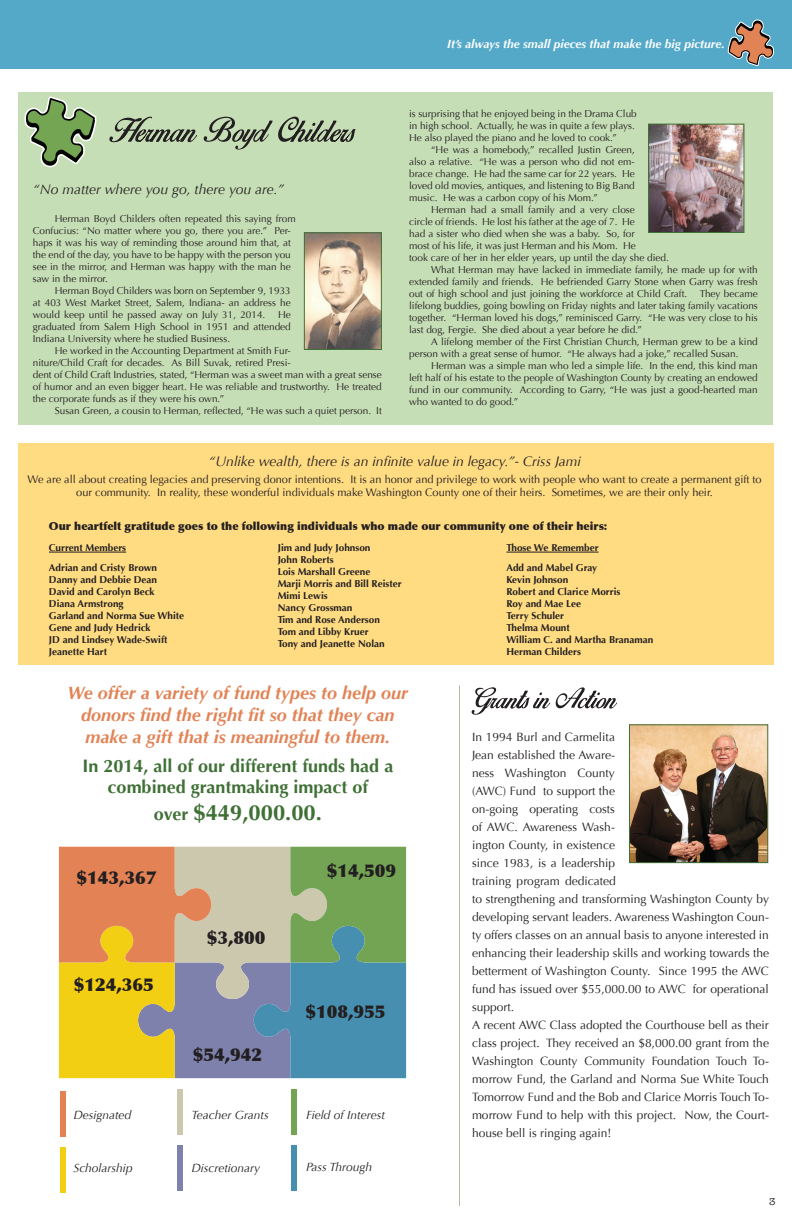
<style>
.page{position:relative;width:792px;height:1224px;background:#fff}
.page>*{position:absolute;margin:0;border:0;box-sizing:border-box;transform-origin:0 0}
.t1{font:700 22px "Optima";color:#3f7035}
.t2{font:italic 700 18px "Optima";color:#e28356}
.t3{font:700 18px "Optima";color:#3f7035}
.t4{font:900 18px "Optima";color:#231f20}
.t5{font:italic 14px "Optima";color:#231f20}
.t6{font:12px/18px "Optima";color:#231f20}
.t7{font:italic 12px "Optima";color:#231f20}
.t8{font:italic 700 12px "Optima";color:#fff}
.t9{font:11px/13.2px "Optima";color:#231f20;text-align:center}
.t10{font:900 11px "Optima";color:#231f20}
.t11{font:10px/12px "Optima";color:#231f20;text-align:justify}
.t12{font:700 10px "Optima";color:#231f20}
.t13{font:10px "American Typewriter";color:#231f20}
.s1{font-size:18px}
</style>
<div class="page">
<div style="left:18px;top:92px;width:756px;height:333px;background:#c6deb6"></div>
<div style="left:0;top:1px;width:792px;height:68px;background:#55a9c8"></div>
<img style="left:650px;top:126px;width:92px;height:105px">
<div style="left:648px;top:124px;width:96px;height:109px;border:1px solid #3f7035"></div>
<img style="left:306px;top:234px;width:74px;height:114px">
<div style="left:304px;top:232px;width:78px;height:118px;border:1px solid #3f7035"></div>
<svg style="left:728px;top:19px;width:46px;height:47px"></svg>
<svg style="left:24px;top:96px;width:72px;height:71px"></svg>
<svg style="left:109px;top:117px;width:247px;height:33px"></svg>
<div style="left:18px;top:444px;width:756px;height:221px;background:#ffdb82"></div>
<hr style="left:49px;top:552px;width:77px;height:1px;background:#231f20">
<hr style="left:506px;top:552px;width:93px;height:1px;background:#231f20">
<hr style="left:459px;top:685px;width:1px;height:521px;background:#b1bca2">
<svg style="left:472px;top:687px;width:145px;height:28px"></svg>
<img style="left:631px;top:726px;width:135px;height:135px">
<div style="left:629px;top:724px;width:139px;height:139px;border:1px solid #3f7035"></div>
<svg style="left:59px;top:847px;width:347px;height:231px"></svg>
<div style="left:60px;top:1092px;width:5px;height:45px;background:#e28255"></div>
<div style="left:178px;top:1090px;width:5px;height:45px;background:#ccc8ae"></div>
<div style="left:291px;top:1090px;width:5px;height:45px;background:#73a453"></div>
<div style="left:60px;top:1147px;width:5px;height:46px;background:#f2cf12"></div>
<div style="left:178px;top:1146px;width:5px;height:45px;background:#7d81ac"></div>
<div style="left:291px;top:1145px;width:5px;height:45px;background:#478fb0"></div>
<p class="t5" style="left:33px;top:181px;width:253px">“No matter where you go, there you are.”</p>
<p class="t11" style="left:33px;top:213px;width:264px;text-align:left;text-indent:22px">Herman Boyd Childers often repeated this saying from Confucius: “No matter where you go, there you are.” Per&shy;haps it was his way of reminding those around him that, at the end of the day, you have to be happy with the person you see in the mirror, and Herman was happy with the man he saw in the mirror.</p>
<p class="t11" style="left:33px;top:285px;width:259px;text-indent:22px">Herman Boyd Childers was born on September 9, 1933 at 403 West Market Street, Salem, Indiana- an address he would keep until he passed away on July 31, 2014.</p>
<p class="t11" style="left:33px;top:309px;width:259px;text-indent:245px">He graduated from Salem High School in 1951 and attended Indiana University where he studied Business.</p>
<p class="t11" style="left:33px;top:345px;width:350px;text-align:left;text-indent:22px">He worked in the Accounting Department at Smith Fur-<br>niture/Child Craft for decades. As Bill Suvak, retired Presi-<br>dent of Child Craft Industries, stated, “Herman was a sweet man with a great sense of humor and an even bigger heart. He was reliable and trustworthy. He treated the corporate funds as if they were his own.”</p>
<p class="t11" style="left:55px;top:405px;width:328px">Susan Green, a cousin to Herman, reflected, “He was such a quiet person. It</p>
<p class="t8" style="left:447px;top:37px;width:279px">It’s always the small pieces that make the big picture.</p>
<p class="t11" style="left:409px;top:108px;width:229px;text-align:left">is surprising that he enjoyed being in the Drama Club in high school. Actually, he was in quite a few plays.<br>He also played the piano and he loved to cook.”</p>
<p class="t11" style="left:409px;top:144px;width:227px;text-indent:22px">“He was a homebody,” recalled Justin Green, also a relative. “He was a person who did not em&shy;brace change. He had the same car for 22 years. He loved old movies, antiques, and listening to Big Band music. He was a carbon copy of his Mom.”</p>
<p class="t11" style="left:409px;top:204px;width:261px;text-align:left;text-indent:22px">Herman had a small family and a very close<br>circle of friends. He lost his father at the age of 7. He<br>had a sister who died when she was a baby. So, for<br>most of his life, it was just Herman and his Mom. He<br>took care of her in her elder years, up until the day she died.</p>
<p class="t11" style="left:409px;top:264px;width:350px;text-indent:22px">What Herman may have lacked in immediate family, he made up for with extended family and friends. He befriended Garry Stone when Garry was fresh out of high school and just joining the workforce at Child Craft.</p>
<p class="t11" style="left:409px;top:288px;width:350px;text-indent:291px">They became lifelong buddies, going bowling on Friday nights and later taking family vacations together. “Herman loved his dogs,” reminisced Garry. “He was very close to his last dog, Fergie. She died about a year before he did.”</p>
<p class="t11" style="left:409px;top:336px;width:350px;text-indent:22px">A lifelong member of the First Christian Church, Herman grew to be a kind person with a great sense of humor. “He always had a joke,” recalled Susan.</p>
<p class="t11" style="left:409px;top:360px;width:350px;text-indent:22px">Herman was a simple man who led a simple life. In the end, this kind man left half of his estate to the people of Washington County by creating an endowed fund in our community. According to Garry, “He was just a good-hearted man who wanted to do good.”</p>
<p class="t5" style="left:208px;top:453px;width:374px">“Unlike wealth, there is an infinite value in legacy.”- Criss Jami</p>
<p class="t9" style="left:27px;top:473px;width:736px">We are all about creating legacies and preserving donor intentions. It is an honor and privilege to work with people who want to create a permanent gift to our community. In reality, these wonderful individuals make Washington County one of their heirs. Sometimes, we are their only heir.</p>
<p class="t10" style="left:49px;top:520px;width:560px">Our heartfelt gratitude goes to the following individuals who made our community one of their heirs:</p>
<p class="t12" style="left:49px;top:542px;width:79px">Current Members</p>
<p class="t12" style="left:49px;top:562px;width:110px">Adrian and Cristy Brown</p>
<p class="t12" style="left:49px;top:574px;width:110px">Danny and Debbie Dean</p>
<p class="t12" style="left:49px;top:586px;width:107px">David and Carolyn Beck</p>
<p class="t12" style="left:49px;top:598px;width:76px">Diana Armstrong</p>
<p class="t12" style="left:49px;top:610px;width:137px">Garland and Norma Sue White</p>
<p class="t12" style="left:49px;top:622px;width:103px">Gene and Judy Hedrick</p>
<p class="t12" style="left:49px;top:634px;width:120px">JD and Lindsey Wade-Swift</p>
<p class="t12" style="left:49px;top:646px;width:60px">Jeanette Hart</p>
<p class="t12" style="left:278px;top:542px;width:94px">Jim and Judy Johnson</p>
<p class="t12" style="left:278px;top:554px;width:58px">John Roberts</p>
<p class="t12" style="left:278px;top:566px;width:94px">Lois Marshall Greene</p>
<p class="t12" style="left:278px;top:578px;width:125px">Marji Morris and Bill Reister</p>
<p class="t12" style="left:278px;top:590px;width:52px">Mimi Lewis</p>
<p class="t12" style="left:278px;top:602px;width:76px">Nancy Grossman</p>
<p class="t12" style="left:278px;top:614px;width:104px">Tim and Rose Anderson</p>
<p class="t12" style="left:278px;top:626px;width:93px">Tom and Libby Kruer</p>
<p class="t12" style="left:278px;top:638px;width:109px">Tony and Jeanette Nolan</p>
<p class="t2" style="left:68px;top:683px;width:342px">We offer a variety of fund types to help our</p>
<p class="t2" style="left:81px;top:704px;width:315px">donors find the right fit so that they can</p>
<p class="t2" style="left:86px;top:726px;width:306px">make a gift that is meaningful to them.</p>
<p class="t3" style="left:82px;top:755px;width:312px">In 2014, all of our different funds had a</p>
<p class="t3" style="left:108px;top:777px;width:262px">combined grantmaking impact of</p>
<p class="t1" style="left:154px;top:799px;width:170px"><span class="s1">over</span> $449,000.00.</p>
<p class="t4" style="left:77px;top:867px;width:82px">$143,367</p>
<p class="t4" style="left:74px;top:973px;width:82px">$124,365</p>
<p class="t4" style="left:207px;top:927px;width:60px">$3,800</p>
<p class="t4" style="left:193px;top:1044px;width:71px">$54,942</p>
<p class="t4" style="left:327px;top:860px;width:71px">$14,509</p>
<p class="t4" style="left:306px;top:1001px;width:82px">$108,955</p>
<p class="t7" style="left:73px;top:1108px;width:60px">Designated</p>
<p class="t7" style="left:192px;top:1108px;width:79px">Teacher Grants</p>
<p class="t7" style="left:306px;top:1108px;width:80px">Field of Interest</p>
<p class="t7" style="left:73px;top:1161px;width:61px">Scholarship</p>
<p class="t7" style="left:192px;top:1161px;width:70px">Discretionary</p>
<p class="t7" style="left:306px;top:1160px;width:68px">Pass Through</p>
<p class="t12" style="left:506px;top:542px;width:94px">Those We Remember</p>
<p class="t12" style="left:506px;top:562px;width:92px">Add and Mabel Gray</p>
<p class="t12" style="left:506px;top:574px;width:63px">Kevin Johnson</p>
<p class="t12" style="left:506px;top:586px;width:115px">Robert and Clarice Morris</p>
<p class="t12" style="left:506px;top:598px;width:76px">Roy and Mae Lee</p>
<p class="t12" style="left:506px;top:610px;width:59px">Terry Schuler</p>
<p class="t12" style="left:506px;top:622px;width:65px">Thelma Mount</p>
<p class="t12" style="left:506px;top:634px;width:148px">William C. and Martha Branaman</p>
<p class="t12" style="left:506px;top:646px;width:76px">Herman Childers</p>
<p class="t6" style="left:472px;top:729px;width:299px">In 1994 Burl and Carmelita<br>Jean established the Aware-<br>ness Washington County<br>(AWC) Fund to support the<br>on-going operating costs<br>of AWC. Awareness Wash-<br>ington County, in existence<br>since 1983, is a leadership<br>training program dedicated<br>to strengthening and transforming Washington County by developing servant leaders. Awareness Washington Coun&shy;ty offers classes on an annual basis to anyone interested in enhancing their leadership skills and working towards the betterment of Washington County. Since 1995 the AWC fund has issued over $55,000.00 to AWC for operational support.</p>
<p class="t6" style="left:472px;top:1017px;width:299px;text-align:justify">A recent AWC Class adopted the Courthouse bell as their class project. They received an $8,000.00 grant from the Washington County Community Foundation Touch To&shy;morrow Fund, the Garland and Norma Sue White Touch Tomorrow Fund and the Bob and Clarice Morris Touch To&shy;morrow Fund to help with this project. Now, the Court&shy;house bell is ringing again!</p>
<p class="t13" style="left:769px;top:1194px;width:8px">3</p>
</div>
